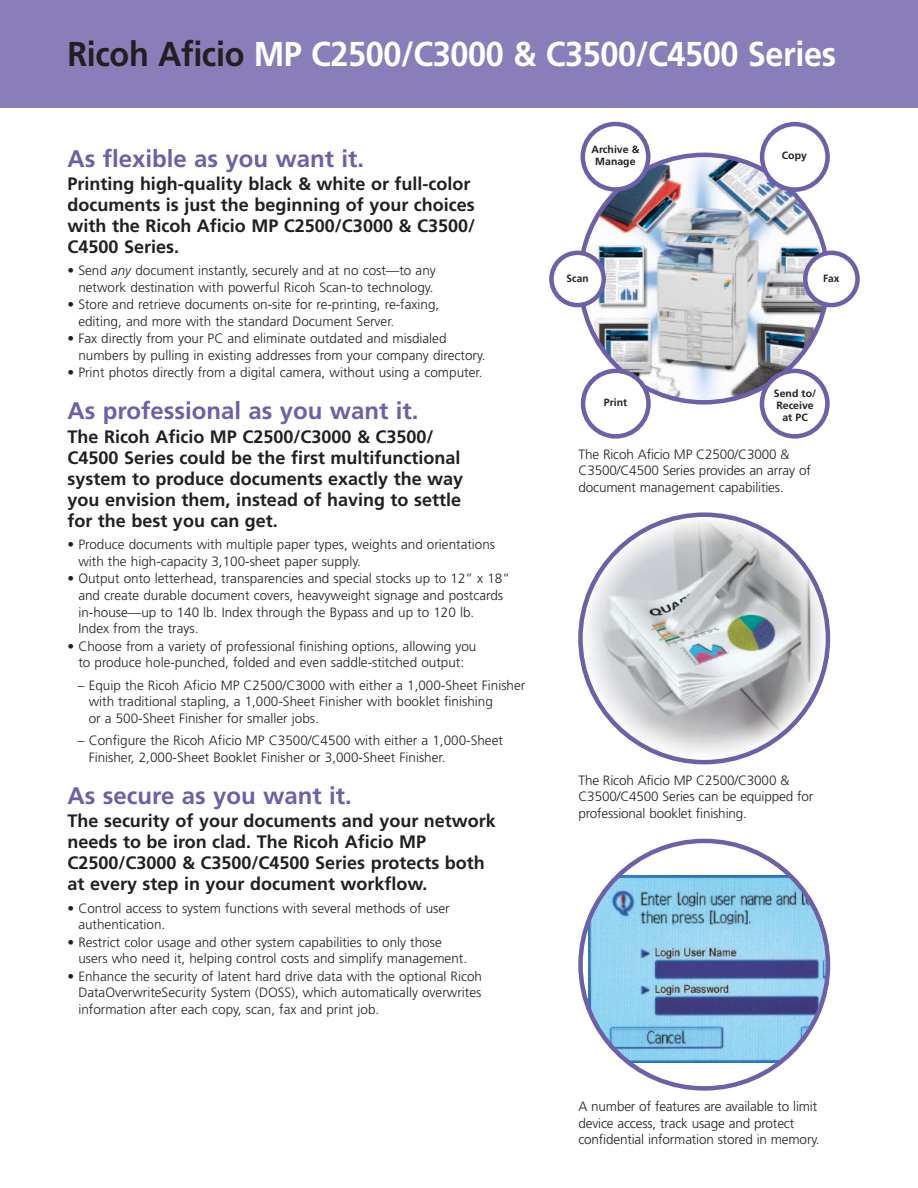
<style>
.page{position:relative;width:918px;height:1188px;background:#fff}
.page>*{position:absolute;margin:0;border:0;box-sizing:border-box;transform-origin:0 0}
.t1{font:700 34.5px "Frutiger";letter-spacing:-.01em;color:#fff;scale:.94 1}
.t2{font:700 24px "Frutiger";color:#6e5fa9}
.t3{font:700 18px/21px "Frutiger";color:#231f20}
.t4{font:300 13.5px/16.8px "Frutiger";color:#231f20}
.t5{font:700 10.5px/12px "Frutiger";color:#231f20;text-align:center}
.s1{color:#231f20}
.s2{font-style:italic}
</style>
<div class="page">
<div style="left:0;top:0;width:918px;height:108px;background:#8a7eba"></div>
<svg style="left:578px;top:512px;width:252px;height:252px"></svg>
<svg style="left:578px;top:839px;width:252px;height:252px"></svg>
<img style="left:578px;top:153px;width:252px;height:252px">
<svg style="left:581px;top:122px;width:70px;height:70px"></svg>
<svg style="left:581px;top:369px;width:70px;height:70px"></svg>
<svg style="left:760px;top:122px;width:70px;height:70px"></svg>
<svg style="left:760px;top:369px;width:70px;height:70px"></svg>
<svg style="left:549px;top:251px;width:57px;height:56px"></svg>
<svg style="left:803px;top:251px;width:57px;height:56px"></svg>
<h1 class="t1" style="left:67px;top:41px;width:819px"><span class="s1">Ricoh Aficio</span> MP C2500/C3000 &amp; C3500/C4500 Series</h1>
<h2 class="t2" style="left:68px;top:148px;width:298px">As flexible as you want it.</h2>
<h3 class="t3" style="left:68px;top:174px;width:409px">Printing high-quality black &amp; white or full-color documents is just the beginning of your choices with the Ricoh Aficio MP C2500/C3000 &amp; C3500/ C4500 Series.</h3>
<p class="t4" style="left:68px;top:263px;width:370px;text-align:right">• Send <span class="s2">any</span> document instantly, securely and at no cost—to any network destination with powerful Ricoh Scan-to technology.</p>
<p class="t4" style="left:78px;top:297px;width:362px;text-indent:-11px">• Store and retrieve documents on-site for re-printing, re-faxing, editing, and more with the standard Document Server.</p>
<p class="t4" style="left:78px;top:331px;width:409px;text-indent:-11px">• Fax directly from your PC and eliminate outdated and misdialed numbers by pulling in existing addresses from your company directory.</p>
<p class="t4" style="left:67px;top:365px;width:416px">• Print photos directly from a digital camera, without using a computer.</p>
<h2 class="t2" style="left:68px;top:401px;width:352px">As professional as you want it.</h2>
<h3 class="t3" style="left:68px;top:427px;width:397px">The Ricoh Aficio MP C2500/C3000 &amp; C3500/ C4500 Series could be the first multifunctional system to produce documents exactly the way you envision them, instead of having to settle for the best you can get.</h3>
<p class="t4" style="left:78px;top:537px;width:418px;text-indent:-11px">• Produce documents with multiple paper types, weights and orientations with the high-capacity 3,100-sheet paper supply.</p>
<p class="t4" style="left:78px;top:571px;width:433px;text-indent:-11px">• Output onto letterhead, transparencies and special stocks up to 12” x 18” and create durable document covers, heavyweight signage and postcards in-house—up to 140 lb. Index through the Bypass and up to 120 lb.<br>Index from the trays.</p>
<p class="t4" style="left:68px;top:639px;width:411px;text-align:center">• Choose from a variety of professional finishing options, allowing you to produce hole-punched, folded and even saddle-stitched output:</p>
<p class="t4" style="left:89px;top:677px;width:438px;text-indent:-11px">– Equip the Ricoh Aficio MP C2500/C3000 with either a 1,000-Sheet Finisher with traditional stapling, a 1,000-Sheet Finisher with booklet finishing<br>or a 500-Sheet Finisher for smaller jobs.</p>
<p class="t4" style="left:89px;top:733px;width:416px;text-indent:-11px">– Configure the Ricoh Aficio MP C3500/C4500 with either a 1,000-Sheet<br>Finisher, 2,000-Sheet Booklet Finisher or 3,000-Sheet Finisher.</p>
<h2 class="t2" style="left:68px;top:786px;width:286px">As secure as you want it.</h2>
<h3 class="t3" style="left:68px;top:812px;width:430px">The security of your documents and your network needs to be iron clad. The Ricoh Aficio MP C2500/C3000 &amp; C3500/C4500 Series protects both at every step in your document workflow.</h3>
<p class="t4" style="left:78px;top:901px;width:373px;text-indent:-11px">• Control access to system functions with several methods of user authentication.</p>
<p class="t4" style="left:78px;top:935px;width:390px;text-indent:-11px">• Restrict color usage and other system capabilities to only those users who need it, helping control costs and simplify management.</p>
<p class="t4" style="left:78px;top:969px;width:405px;text-align:justify;text-indent:-11px">• Enhance the security of latent hard drive data with the optional Ricoh DataOverwriteSecurity System (DOSS), which automatically overwrites information after each copy, scan, fax and print job.</p>
<p class="t5" style="left:591px;top:144px;width:49px">Archive &amp;<br>Manage</p>
<p class="t5" style="left:782px;top:151px;width:27px">Copy</p>
<p class="t5" style="left:567px;top:273px;width:24px">Scan</p>
<p class="t5" style="left:823px;top:273px;width:18px">Fax</p>
<p class="t5" style="left:604px;top:397px;width:25px">Print</p>
<p class="t5" style="left:774px;top:388px;width:44px">Send to/<br>Receive at PC</p>
<p class="t4" style="left:579px;top:447px;width:234px">The Ricoh Aficio MP C2500/C3000 &amp;<br>C3500/C4500 Series provides an array of document management capabilities.</p>
<p class="t4" style="left:578px;top:773px;width:236px">The Ricoh Aficio MP C2500/C3000 &amp;<br>C3500/C4500 Series can be equipped for professional booklet finishing.</p>
<p class="t4" style="left:578px;top:1099px;width:243px">A number of features are available to limit device access, track usage and protect confidential information stored in memory.</p>
</div>
